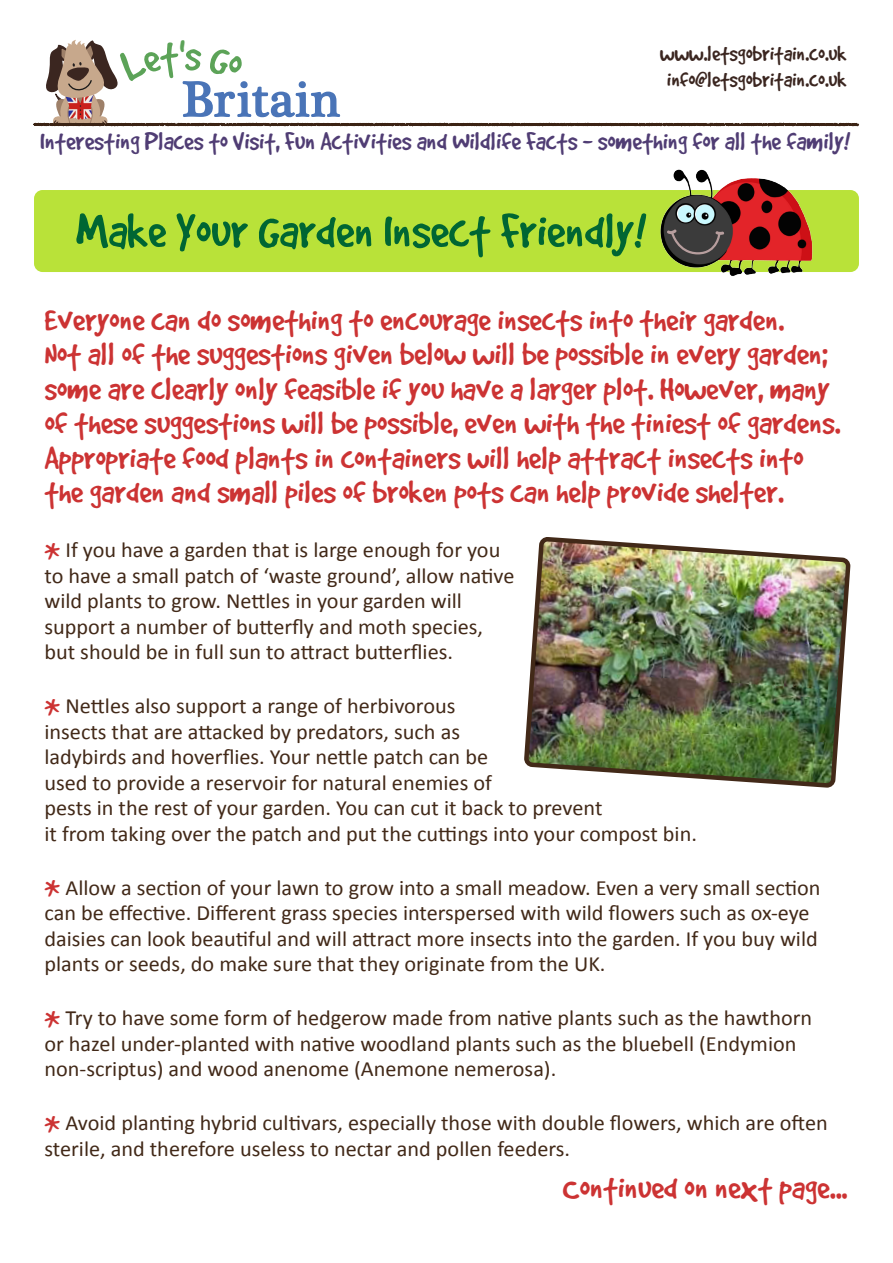
<style>
.page{position:relative;width:893px;height:1263px;background:#fff}
.page>*{position:absolute;margin:0;border:0;box-sizing:border-box;transform-origin:0 0}
.t1{font:54px "Good Dog";color:#063}
.t2{font:50.7px "Plantagenet Cherokee";letter-spacing:.015em;color:#3a68b1}
.t3{font:36px "Good Dog";color:#c33}
.t4{font:35.25px/34.5px "Good Dog";color:#c33}
.t5{font:28.05px "Good Dog";color:#503d74}
.t6{font:23.85px/26.8px "Good Dog";color:#3b2620}
.t7{font:21.75px/25.5px "Calibri";color:#422918}
.s1{font-family:"Good Dog";font-size:36px;color:#c33}
</style>
<div class="page">
<div style="left:34px;top:190px;width:825px;height:82px;background:#b9e239;border-radius:9px"></div>
<img style="left:524px;top:539px;width:326px;height:247px">
<img style="left:660px;top:169px;width:153px;height:107px">
<svg style="left:666px;top:229px;width:59px;height:27px"></svg>
<svg style="left:33px;top:40px;width:826px;height:87px"></svg>
<p class="t6" style="left:660px;top:39px;width:188px">www.letsgobritain.co.uk info@letsgobritain.co.uk</p>
<h2 class="t2" style="left:182px;top:68px;width:160px">Britain</h2>
<p class="t5" style="left:40px;top:127px;width:812px">Interesting Places to Visit, Fun Activities and Wildlife Facts - something for all the family!</p>
<h1 class="t1" style="left:76px;top:203px;width:572px">Make Your Garden Insect Friendly!</h1>
<p class="t4" style="left:44px;top:302px;width:797px">Everyone can do something to encourage insects into their garden.<br>Not all of the suggestions given below will be possible in every garden; some are clearly only feasible if you have a larger plot. However, many of these suggestions will be possible, even with the tiniest of gardens.<br>Appropriate food plants in containers will help attract insects into the garden and small piles of broken pots can help provide shelter.</p>
<p class="t7" style="left:44px;top:537px;width:472px"><span class="s1">*</span> If you have a garden that is large enough for you to have a small patch of ‘waste ground’, allow native wild plants to grow. Nettles in your garden will support a number of butterfly and moth species, but should be in full sun to attract butterflies.</p>
<p class="t7" style="left:44px;top:693px;width:654px"><span class="s1">*</span> Nettles also support a range of herbivorous<br>insects that are attacked by predators, such as<br>ladybirds and hoverflies. Your nettle patch can be<br>used to provide a reservoir for natural enemies of<br>pests in the rest of your garden. You can cut it back to prevent<br>it from taking over the patch and put the cuttings into your compost bin.</p>
<p class="t7" style="left:44px;top:875px;width:778px"><span class="s1">*</span> Allow a section of your lawn to grow into a small meadow. Even a very small section can be effective. Different grass species interspersed with wild flowers such as ox-eye daisies can look beautiful and will attract more insects into the garden. If you buy wild plants or seeds, do make sure that they originate from the UK.</p>
<p class="t7" style="left:44px;top:1005px;width:769px"><span class="s1">*</span> Try to have some form of hedgerow made from native plants such as the hawthorn or hazel under-planted with native woodland plants such as the bluebell (Endymion non-scriptus) and wood anenome (Anemone nemerosa).</p>
<p class="t7" style="left:44px;top:1110px;width:785px"><span class="s1">*</span> Avoid planting hybrid cultivars, especially those with double flowers, which are often sterile, and therefore useless to nectar and pollen feeders.</p>
<h3 class="t3" style="left:563px;top:1168px;width:286px">Continued on next page...</h3>
</div>
